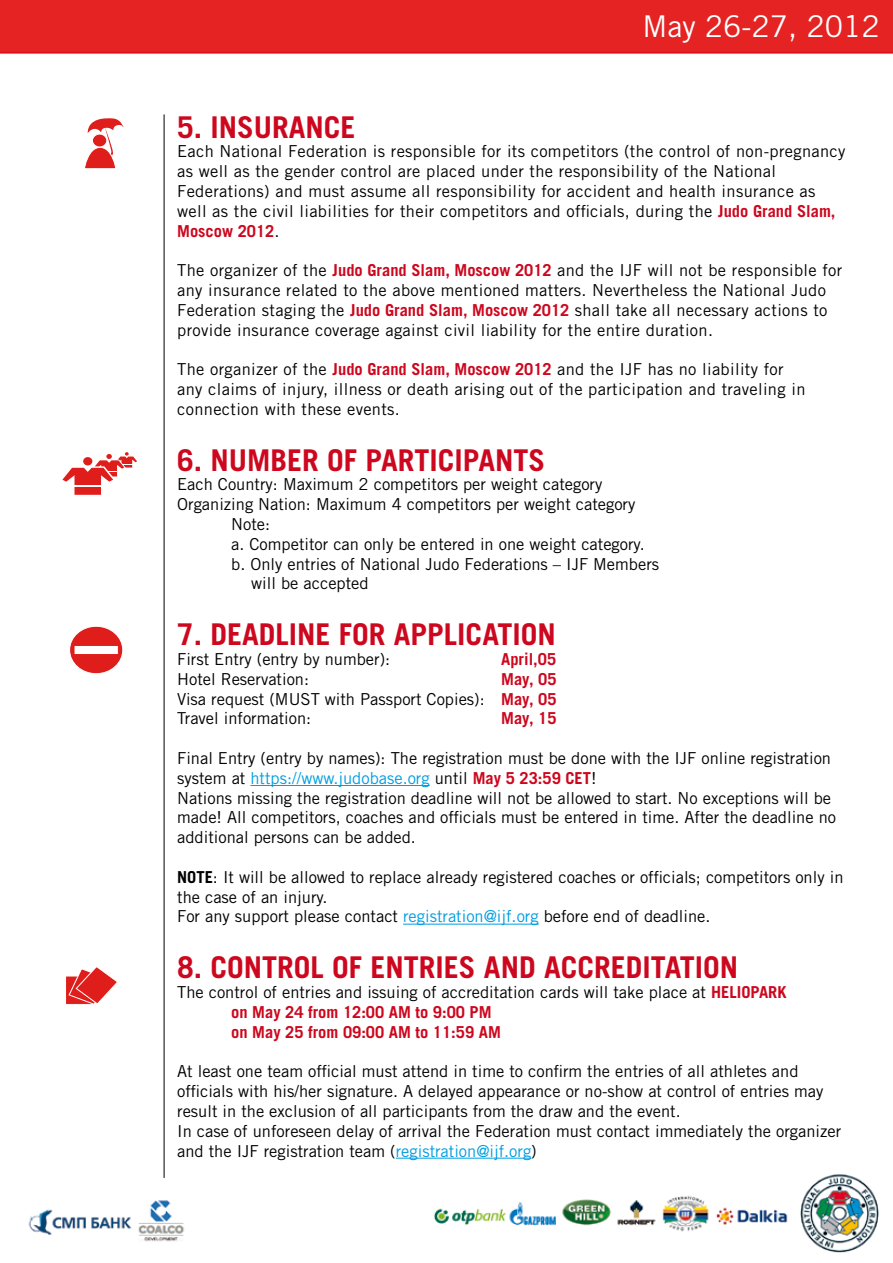
<style>
.page{position:relative;width:893px;height:1263px;background:#fff}
.page>*{position:absolute;margin:0;border:0;box-sizing:border-box;transform-origin:0 0}
.t1{font:700 30px "Trade Gothic";color:#cd071e}
.t2{font:30px "Trade Gothic";color:#fff}
.t3{font:16.5px/19.8px "Trade Gothic";color:#000}
.t4{font:16.5px/19.8px "Trade Gothic";letter-spacing:.02em;color:#000}
.t5{font:700 16.5px "Trade Gothic";color:#cd071e}
.s1{font-weight:700;color:#cd071e}
.s2{color:#009ee0}
.s3{font-weight:700}
</style>
<div class="page">
<img style="left:0;top:0;width:893px;height:1253px">
<hr style="left:250px;top:785px;width:180px;height:1px;background:#009ee0">
<hr style="left:403px;top:924px;width:136px;height:1px;background:#009ee0">
<hr style="left:396px;top:1158px;width:135px;height:1px;background:#009ee0">
<hr style="left:164px;top:114px;width:1px;height:1064px;background:#000">
<svg style="left:84px;top:118px;width:40px;height:52px"></svg>
<div style="left:92px;top:134px;width:15px;height:13px;background:#df1d1a;border-radius:50%"></div>
<div style="left:92px;top:134px;width:15px;height:13px;border:1px solid #fff;border-radius:50%"></div>
<svg style="left:60px;top:452px;width:78px;height:44px"></svg>
<div style="left:70px;top:626px;width:53px;height:48px;background:#df1d1a;border-radius:50%"></div>
<div style="left:69px;top:626px;width:54px;height:48px;border:1px solid #fff;border-radius:50%"></div>
<div style="left:74px;top:645px;width:44px;height:9px;background:#fff"></div>
<div style="left:73px;top:645px;width:46px;height:10px;border:1px solid #df1d1a"></div>
<div style="left:66px;top:976px;width:27px;height:28px;background:#df1d1a"></div>
<div style="left:65px;top:975px;width:28px;height:30px;border:1px solid #fff"></div>
<svg style="left:68px;top:965px;width:51px;height:40px"></svg>
<h1 class="t2" style="left:642px;top:9px;width:239px">May 26-27, 2012</h1>
<h1 class="t1" style="left:177px;top:108px;width:180px">5. INSURANCE</h1>
<p class="t4" style="left:177px;top:141px;width:670px">Each National Federation is responsible for its competitors (the control of non-pregnancy as well as the gender control are placed under the responsibility of the National Federations) and must assume all responsibility for accident and health insurance as well as the civil liabilities for their competitors and officials, during the <span class="s1">Judo Grand Slam, Moscow 2012</span>.</p>
<p class="t4" style="left:177px;top:260px;width:667px">The organizer of the <span class="s1">Judo Grand Slam, Moscow 2012</span> and the IJF will not be responsible for any insurance related to the above mentioned matters. Nevertheless the National Judo Federation staging the <span class="s1">Judo Grand Slam, Moscow 2012</span> shall take all necessary actions to provide insurance coverage against civil liability for the entire duration.</p>
<p class="t4" style="left:177px;top:359px;width:630px">The organizer of the <span class="s1">Judo Grand Slam, Moscow 2012</span> and the IJF has no liability for any claims of injury, illness or death arising out of the participation and traveling in connection with these events.</p>
<h1 class="t1" style="left:177px;top:441px;width:369px">6. NUMBER OF PARTICIPANTS</h1>
<p class="t3" style="left:177px;top:474px;width:427px">Each Country: Maximum 2 competitors per weight category</p>
<p class="t3" style="left:177px;top:494px;width:460px">Organizing Nation: Maximum 4 competitors per weight category</p>
<p class="t3" style="left:231px;top:514px;width:40px">Note:</p>
<p class="t3" style="left:231px;top:534px;width:415px">a. Competitor can only be entered in one weight category.</p>
<p class="t3" style="left:231px;top:554px;width:429px">b. Only entries of National Judo Federations – IJF Members</p>
<p class="t3" style="left:251px;top:573px;width:119px">will be accepted</p>
<h1 class="t1" style="left:177px;top:616px;width:380px">7. DEADLINE FOR APPLICATION</h1>
<p class="t3" style="left:177px;top:649px;width:215px">First Entry (entry by number):</p>
<p class="t5" style="left:501px;top:649px;width:57px">April,05</p>
<p class="t3" style="left:177px;top:669px;width:133px">Hotel Reservation:</p>
<p class="t3" style="left:177px;top:669px;width:381px;text-align:justify;text-indent:324px"><span class="s1">May, 05<br></span>Visa request (MUST with Passport Copies): <span class="s1">May, 05<br></span>Travel information:</p>
<p class="t5" style="left:501px;top:708px;width:57px">May, 15</p>
<p class="t3" style="left:177px;top:748px;width:660px">Final Entry (entry by names): The registration must be done with the IJF online registration system at <span class="s2">https://www.judobase.org</span> until <span class="s1">May 5 23:59 CET</span>!<br>Nations missing the registration deadline will not be allowed to start. No exceptions will be made! All competitors, coaches and officials must be entered in time. After the deadline no additional persons can be added.</p>
<p class="t3" style="left:177px;top:867px;width:668px"><span class="s3">NOTE</span>: It will be allowed to replace already registered coaches or officials; competitors only in the case of an injury.<br>For any support please contact <span class="s2">registration@ijf.org</span> before end of deadline.</p>
<h1 class="t1" style="left:177px;top:949px;width:562px">8. CONTROL OF ENTRIES AND ACCREDITATION</h1>
<p class="t3" style="left:231px;top:982px;width:557px;text-indent:-54px">The control of entries and issuing of accreditation cards will take place at <span class="s1">HELIOPARK on May 24 from 12:00 AM to 9:00 PM<br>on May 25 from 09:00 AM to 11:59 AM</span></p>
<p class="t3" style="left:177px;top:1061px;width:665px">At least one team official must attend in time to confirm the entries of all athletes and officials with his/her signature. A delayed appearance or no-show at control of entries may result in the exclusion of all participants from the draw and the event.<br>In case of unforeseen delay of arrival the Federation must contact immediately the organizer and the IJF registration team (<span class="s2">registration@ijf.org</span>)</p>
</div>
